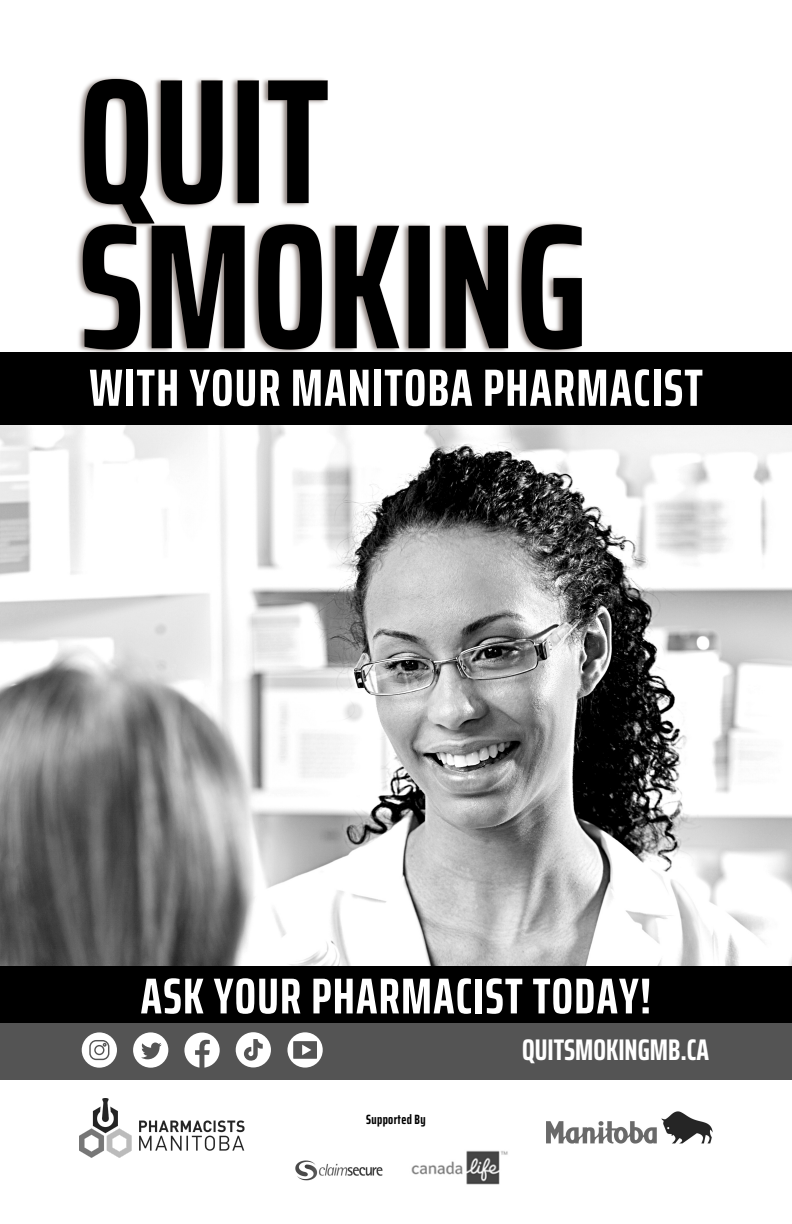
<style>
.page{position:relative;width:792px;height:1224px;background:#fff}
.page>*{position:absolute;margin:0;border:0;box-sizing:border-box;transform-origin:0 0}
.t1{font:700 extra-condensed 52.5px "Saira";letter-spacing:.025em;color:#fff}
.t2{font:700 extra-condensed 50.5px "Saira";letter-spacing:.025em;color:#fff}
.t3{font:700 extra-condensed 29.9px "Saira";color:#fff}
.t4{font:700 extra-condensed 13.4px "Saira";letter-spacing:.025em;color:#000}
</style>
<div class="page">
<img style="left:0;top:424px;width:792px;height:542px">
<div style="left:0;top:352px;width:792px;height:72px;background:#000"></div>
<img style="left:411px;top:1150px;width:97px;height:35px">
<img style="left:546px;top:1112px;width:167px;height:32px">
<img style="left:79px;top:1099px;width:166px;height:58px">
<img style="left:296px;top:1161px;width:86px;height:19px">
<div style="left:0;top:966px;width:792px;height:101px;background:#000"></div>
<div style="left:0;top:1023px;width:792px;height:57px;background:#545454"></div>
<svg style="left:184px;top:1033px;width:36px;height:35px"></svg>
<svg style="left:82px;top:1032px;width:35px;height:36px"></svg>
<svg style="left:133px;top:1032px;width:35px;height:36px"></svg>
<svg style="left:236px;top:1032px;width:35px;height:35px"></svg>
<svg style="left:287px;top:1032px;width:36px;height:36px"></svg>
<img style="left:69px;top:222px;width:523px;height:212px">
<img style="left:69px;top:77px;width:264px;height:212px">
<p class="t1" style="left:89px;top:346px;width:615px">WITH YOUR MANITOBA PHARMACIST</p>
<p class="t2" style="left:141px;top:956px;width:512px">ASK YOUR PHARMACIST TODAY!</p>
<p class="t4" style="left:366px;top:1109px;width:61px">Supported By</p>
<p class="t3" style="left:522px;top:1026px;width:188px">QUITSMOKINGMB.CA</p>
</div>
